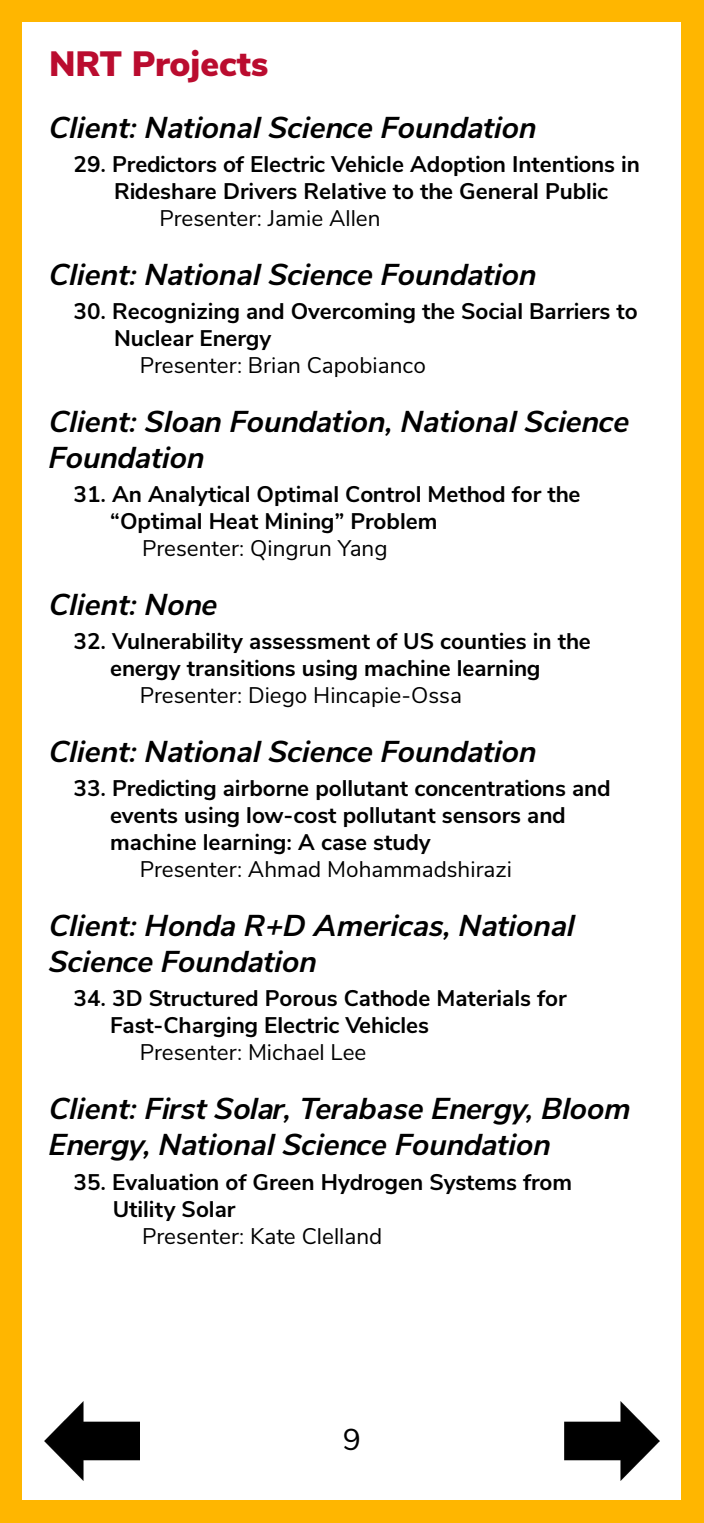
<style>
.page{position:relative;width:704px;height:1523px;background:#fff}
.page>*{position:absolute;margin:0;border:0;box-sizing:border-box;transform-origin:0 0}
.t1{font:900 35px "Buckeye Sans";color:#ba0c2f}
.t2{font:italic 700 30px/36px "Buckeye Sans";color:#000}
.t3{font:30px "Buckeye Sans";color:#000}
.t4{font:700 22.5px/27px "Buckeye Sans";color:#000}
.t5{font:22.5px "Buckeye Sans";color:#000}
</style>
<div class="page">
<div style="left:0;top:0;width:703px;height:1522px;background:#ffb600"></div>
<div style="left:22px;top:22px;width:659px;height:1478px;background:#fff"></div>
<img style="left:44px;top:1401px;width:96px;height:79px">
<img style="left:564px;top:1401px;width:95px;height:79px">
<h1 class="t1" style="left:49px;top:38px;width:220px">NRT Projects</h1>
<h2 class="t2" style="left:49px;top:107px;width:489px">Client: National Science Foundation</h2>
<p class="t4" style="left:73px;top:150px;width:567px;text-align:center">29. Predictors of Electric Vehicle Adoption Intentions in<br>Rideshare Drivers Relative to the General Public</p>
<p class="t5" style="left:159px;top:202px;width:222px">Presenter: Jamie Allen</p>
<h2 class="t2" style="left:49px;top:254px;width:489px">Client: National Science Foundation</h2>
<p class="t4" style="left:114px;top:297px;width:525px;text-indent:-40px">30. Recognizing and Overcoming the Social Barriers to<br>Nuclear Energy</p>
<p class="t5" style="left:140px;top:349px;width:287px">Presenter: Brian Capobianco</p>
<h2 class="t2" style="left:49px;top:401px;width:581px">Client: Sloan Foundation, National Science<br>Foundation</h2>
<p class="t4" style="left:110px;top:480px;width:471px;text-indent:-37px">31. An Analytical Optimal Control Method for the “Optimal Heat Mining” Problem</p>
<p class="t5" style="left:142px;top:532px;width:247px">Presenter: Qingrun Yang</p>
<h2 class="t2" style="left:49px;top:584px;width:170px">Client: None</h2>
<p class="t4" style="left:110px;top:627px;width:482px;text-indent:-37px">32. Vulnerability assessment of US counties in the energy transitions using machine learning</p>
<p class="t5" style="left:140px;top:679px;width:323px">Presenter: Diego Hincapie-Ossa</p>
<h2 class="t2" style="left:49px;top:731px;width:489px">Client: National Science Foundation</h2>
<p class="t4" style="left:110px;top:774px;width:501px;text-indent:-37px">33. Predicting airborne pollutant concentrations and events using low-cost pollutant sensors and machine learning: A case study</p>
<p class="t5" style="left:140px;top:853px;width:373px">Presenter: Ahmad Mohammadshirazi</p>
<h2 class="t2" style="left:49px;top:905px;width:527px">Client: Honda R+D Americas, National<br>Science Foundation</h2>
<p class="t4" style="left:110px;top:984px;width:457px;text-indent:-37px">34. 3D Structured Porous Cathode Materials for<br>Fast-Charging Electric Vehicles</p>
<p class="t5" style="left:140px;top:1036px;width:228px">Presenter: Michael Lee</p>
<h2 class="t2" style="left:49px;top:1088px;width:582px">Client: First Solar, Terabase Energy, Bloom<br>Energy, National Science Foundation</h2>
<p class="t4" style="left:113px;top:1167px;width:460px;text-indent:-39px">35. Evaluation of Green Hydrogen Systems from<br>Utility Solar</p>
<p class="t5" style="left:142px;top:1219px;width:241px">Presenter: Kate Clelland</p>
<h2 class="t3" style="left:343px;top:1418px;width:19px">9</h2>
</div>
